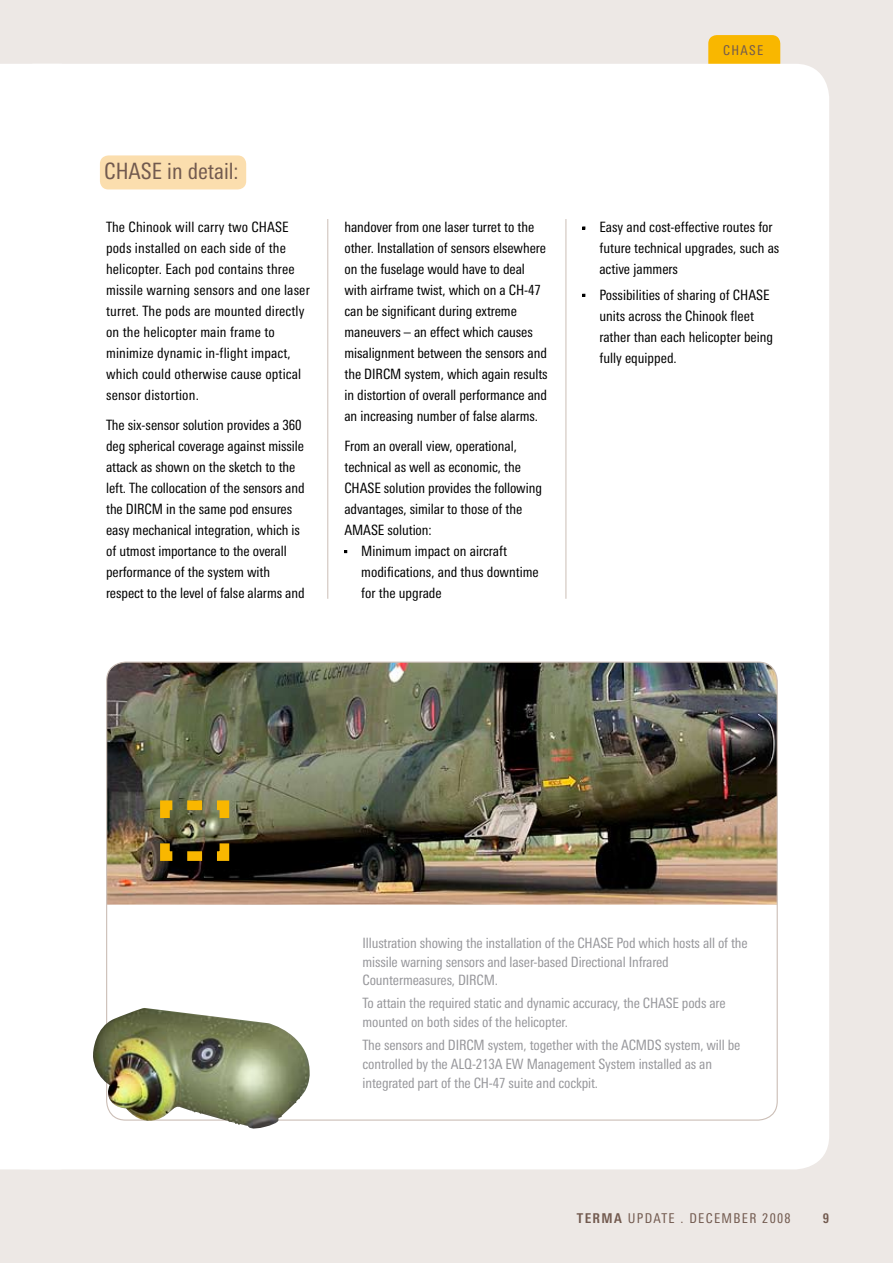
<style>
.page{position:relative;width:893px;height:1263px;background:#ede8e5}
.page>*{position:absolute;margin:0;border:0;box-sizing:border-box;transform-origin:0 0}
.t1{font:condensed 22.5px "Linotype Univers";color:#725a4f}
.t2{font:condensed 14.25px/21px "Linotype Univers";letter-spacing:-.005em;color:#000}
.t3{font:condensed 14.25px/18.8px "Linotype Univers";letter-spacing:-.01em;color:#97979b}
.t4{font:condensed 13.5px "Linotype Univers";letter-spacing:.1em;color:#725a4f}
.t5{font:700 condensed 13.5px "Linotype Univers";color:#725a4f}
.s1{font-weight:700}
</style>
<div class="page">
<div style="left:708px;top:35px;width:72px;height:43px;background:#f9b700;border-radius:9px"></div>
<div style="left:0;top:64px;width:829px;height:1105px;background:#fff;border-radius:34px"></div>
<div style="left:100px;top:155px;width:146px;height:34px;background:#fbdeae;border-radius:9px"></div>
<img style="left:107px;top:662px;width:670px;height:243px">
<svg style="left:0;top:64px;width:28px;height:1105px"></svg>
<hr style="left:327px;top:219px;width:1px;height:380px;background:#cbbeb6">
<hr style="left:566px;top:219px;width:1px;height:380px;background:#cbbeb6">
<img style="left:93px;top:1008px;width:219px;height:121px">
<svg style="left:155px;top:796px;width:79px;height:70px;background:#726631"></svg>
<h1 class="t1" style="left:104px;top:158px;width:136px">CHASE in detail:</h1>
<p class="t2" style="left:106px;top:217px;width:205px">The Chinook will carry two CHASE pods installed on each side of the helicopter. Each pod contains three missile warning sensors and one laser turret. The pods are mounted directly on the helicopter main frame to minimize dynamic in-flight impact, which could otherwise cause optical sensor distortion.</p>
<p class="t2" style="left:106px;top:414px;width:200px">The six-sensor solution provides a 360 deg spherical coverage against missile attack as shown on the sketch to the left. The collocation of the sensors and the DIRCM in the same pod ensures easy mechanical integration, which is of utmost importance to the overall performance of the system with respect to the level of false alarms and</p>
<p class="t2" style="left:344px;top:217px;width:205px">handover from one laser turret to the other. Installation of sensors elsewhere on the fuselage would have to deal with airframe twist, which on a CH-47 can be significant during extreme maneuvers – an effect which causes misalignment between the sensors and the DIRCM system, which again results in distortion of overall performance and an increasing number of false alarms.</p>
<p class="t2" style="left:344px;top:435px;width:174px">From an overall view, operational,</p>
<p class="t2" style="left:344px;top:456px;width:178px">technical as well as economic, the</p>
<p class="t2" style="left:344px;top:477px;width:199px">CHASE solution provides the following</p>
<p class="t2" style="left:344px;top:498px;width:179px">advantages, similar to those of the</p>
<p class="t2" style="left:344px;top:519px;width:89px">AMASE solution:</p>
<p class="t2" style="left:361px;top:540px;width:147px">Minimum impact on aircraft</p>
<p class="t2" style="left:361px;top:561px;width:179px">modifications, and thus downtime</p>
<p class="t2" style="left:361px;top:582px;width:82px">for the upgrade</p>
<p class="t4" style="left:723px;top:43px;width:42px">CHASE</p>
<p class="t2" style="left:599px;top:217px;width:181px">Easy and cost-effective routes for future technical upgrades, such as active jammers</p>
<p class="t2" style="left:599px;top:284px;width:175px">Possibilities of sharing of CHASE units across the Chinook fleet rather than each helicopter being fully equipped.</p>
<p class="t3" style="left:363px;top:933px;width:387px">Illustration showing the installation of the CHASE Pod which hosts all of the missile warning sensors and laser-based Directional Infrared<br>Countermeasures, DIRCM.</p>
<p class="t3" style="left:363px;top:994px;width:364px">To attain the required static and dynamic accuracy, the CHASE pods are mounted on both sides of the helicopter.</p>
<p class="t3" style="left:363px;top:1035px;width:379px">The sensors and DIRCM system, together with the ACMDS system, will be controlled by the ALQ-213A EW Management System installed as an integrated part of the CH-47 suite and cockpit.</p>
<p class="t4" style="left:577px;top:1210px;width:215px"><span class="s1">TERMA</span> UPDATE . DECEMBER 2008</p>
<p class="t5" style="left:823px;top:1210px;width:8px">9</p>
</div>
